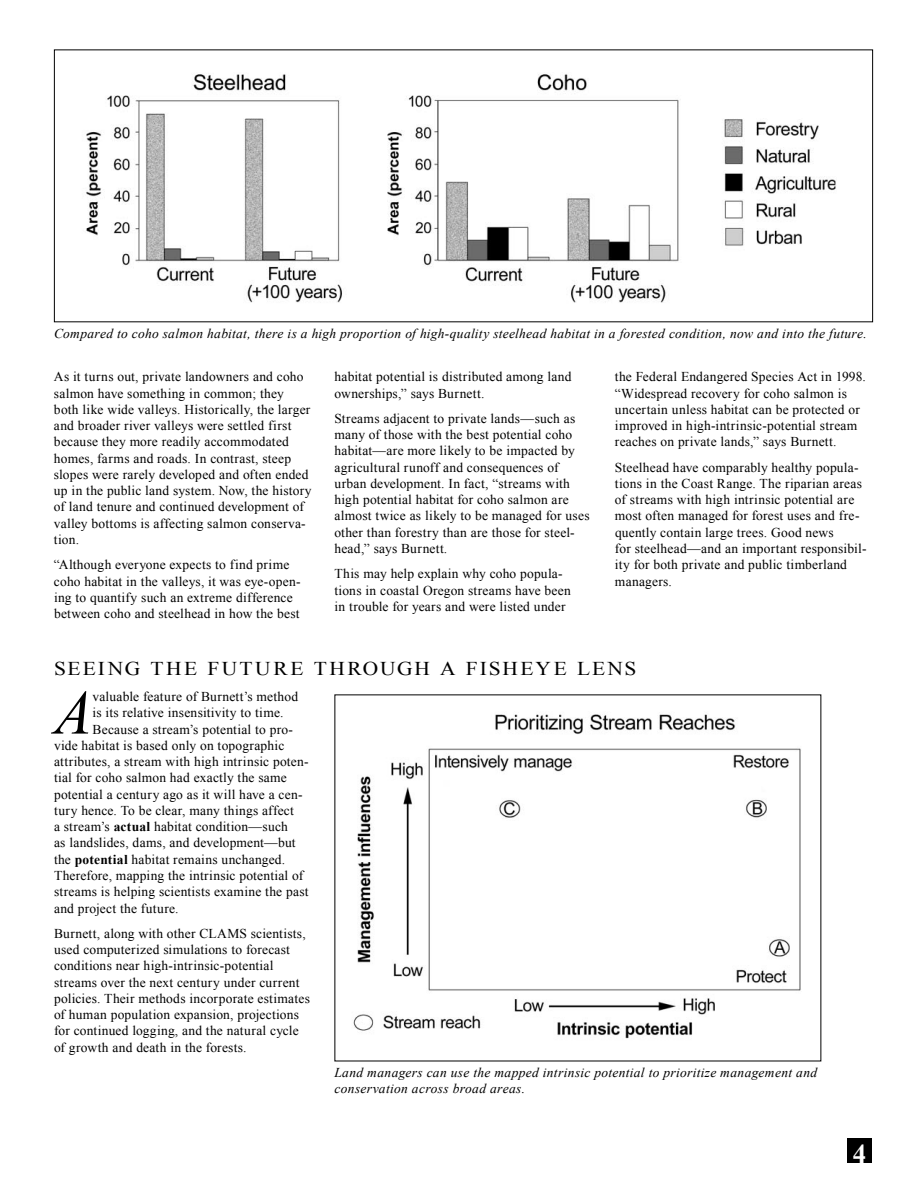
<style>
.page{position:relative;width:918px;height:1188px;background:#fff}
.page>*{position:absolute;margin:0;border:0;box-sizing:border-box;transform-origin:0 0}
.t1{font:italic 62.7px "Times New Roman";color:#000}
.t2{font:700 27px "Times New Roman";color:#fff}
.t3{font:19.5px "Times New Roman";letter-spacing:.1em;color:#000;scale:1.1 1}
.t4{font:13.5px/16.2px "Times New Roman";letter-spacing:.015em;color:#000}
.t5{font:italic 13.5px/15.8px "Times New Roman";letter-spacing:.02em;color:#000}
.s1{font-weight:700}
</style>
<div class="page">
<div style="left:847px;top:1139px;width:24px;height:24px;background:#000"></div>
<img style="left:86px;top:74px;width:750px;height:229px">
<img style="left:353px;top:714px;width:448px;height:325px">
<p class="t5" style="left:54px;top:325px;width:814px">Compared to coho salmon habitat, there is a high proportion of high-quality steelhead habitat in a forested condition, now and into the future.</p>
<p class="t4" style="left:54px;top:369px;width:259px">As it turns out, private landowners and coho salmon have something in common; they both like wide valleys. Historically, the larger and broader river valleys were settled first because they more readily accommodated homes, farms and roads. In contrast, steep slopes were rarely developed and often ended up in the public land system. Now, the history of land tenure and continued development of valley bottoms is affecting salmon conserva&shy;tion.</p>
<p class="t4" style="left:54px;top:556px;width:248px">“Although everyone expects to find prime coho habitat in the valleys, it was eye-open&shy;ing to quantify such an extreme difference between coho and steelhead in how the best</p>
<p class="t4" style="left:335px;top:369px;width:238px">habitat potential is distributed among land ownerships,” says Burnett.</p>
<p class="t4" style="left:335px;top:410px;width:257px">Streams adjacent to private lands—such as many of those with the best potential coho habitat—are more likely to be impacted by agricultural runoff and consequences of urban development. In fact, “streams with high potential habitat for coho salmon are almost twice as likely to be managed for uses other than forestry than are those for steel&shy;head,” says Burnett.</p>
<p class="t4" style="left:334px;top:565px;width:238px">This may help explain why coho popula&shy;tions in coastal Oregon streams have been in trouble for years and were listed under</p>
<p class="t4" style="left:615px;top:369px;width:252px">the Federal Endangered Species Act in 1998. “Widespread recovery for coho salmon is uncertain unless habitat can be protected or improved in high-intrinsic-potential stream reaches on private lands,” says Burnett.</p>
<p class="t4" style="left:615px;top:459px;width:253px">Steelhead have comparably healthy popula&shy;tions in the Coast Range. The riparian areas of streams with high intrinsic potential are most often managed for forest uses and fre&shy;quently contain large trees. Good news<br>for steelhead—and an important responsibil&shy;ity for both private and public timberland managers.</p>
<h3 class="t3" style="left:54px;top:656px;width:531px">SEEING THE FUTURE THROUGH A FISHEYE LENS</h3>
<h1 class="t1" style="left:54px;top:669px;width:40px">A</h1>
<p class="t4" style="left:93px;top:688px;width:207px">valuable feature of Burnett’s method</p>
<p class="t4" style="left:93px;top:704px;width:192px">is its relative insensitivity to time.</p>
<p class="t4" style="left:93px;top:721px;width:202px">Because a stream’s potential to pro-</p>
<p class="t4" style="left:54px;top:737px;width:232px">vide habitat is based only on topographic</p>
<p class="t4" style="left:54px;top:753px;width:256px">attributes, a stream with high intrinsic poten-</p>
<p class="t4" style="left:54px;top:770px;width:234px">tial for coho salmon had exactly the same</p>
<p class="t4" style="left:54px;top:786px;width:250px">potential a century ago as it will have a cen-</p>
<p class="t4" style="left:54px;top:802px;width:241px">tury hence. To be clear, many things affect</p>
<p class="t4" style="left:54px;top:818px;width:235px">a stream’s <span class="s1">actual</span> habitat condition—such</p>
<p class="t4" style="left:54px;top:835px;width:243px">as landslides, dams, and development—but</p>
<p class="t4" style="left:54px;top:851px;width:233px">the <span class="s1">potential</span> habitat remains unchanged.</p>
<p class="t4" style="left:54px;top:867px;width:251px">Therefore, mapping the intrinsic potential of</p>
<p class="t4" style="left:54px;top:883px;width:256px">streams is helping scientists examine the past</p>
<p class="t4" style="left:54px;top:900px;width:126px">and project the future.</p>
<p class="t4" style="left:54px;top:925px;width:258px">Burnett, along with other CLAMS scientists, used computerized simulations to forecast conditions near high-intrinsic-potential streams over the next century under current policies. Their methods incorporate estimates of human population expansion, projections for continued logging, and the natural cycle of growth and death in the forests.</p>
<p class="t5" style="left:334px;top:1065px;width:484px">Land managers can use the mapped intrinsic potential to prioritize management and conservation across broad areas.</p>
<h2 class="t2" style="left:853px;top:1135px;width:15px">4</h2>
</div>
